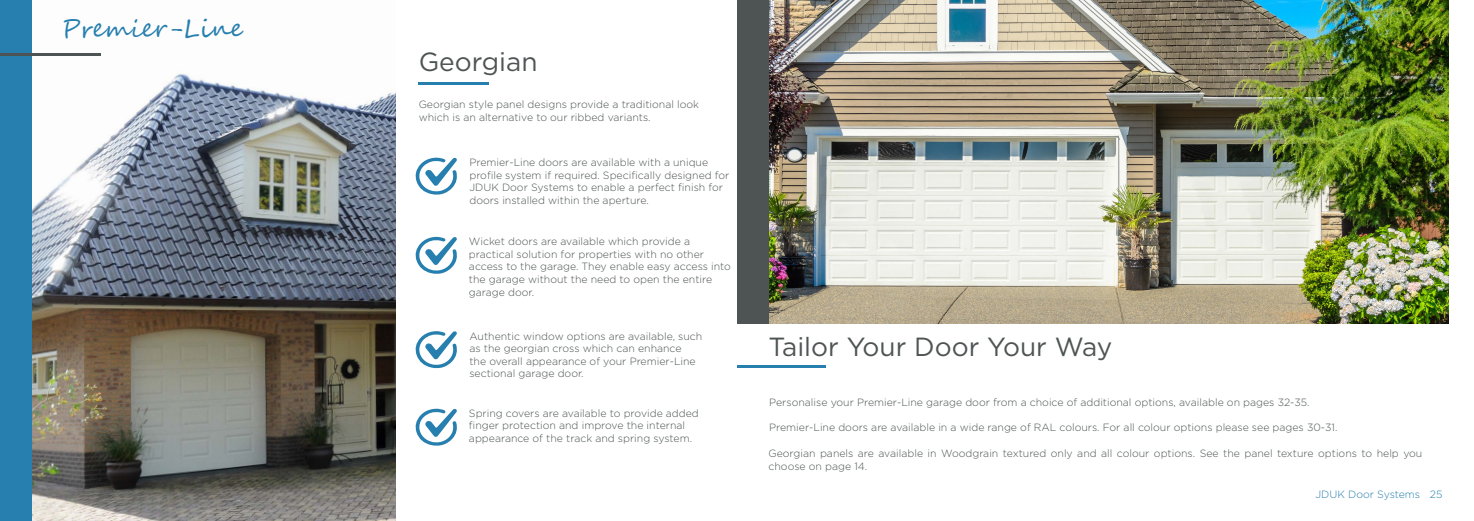
<style>
.page{position:relative;width:1474px;height:521px;background:#fff}
.page>*{position:absolute;margin:0;border:0;box-sizing:border-box;transform-origin:0 0}
.t1{font:26.25px "Gotham";color:#4d5453}
.t2{font:24.5px "Segoe Script";color:#267fae}
.t3{font:300 10.5px/12.6px "Gotham";color:#4d5453}
.t4{font:300 10.5px "Gotham";color:#267fae}
</style>
<div class="page">
<div style="left:737px;top:0;width:55px;height:324px;background:#4d5453"></div>
<img style="left:769px;top:0;width:678px;height:324px">
<hr style="left:737px;top:365px;width:88px;height:3px;background:#267fae">
<img style="left:32px;top:53px;width:363px;height:468px">
<hr style="left:419px;top:82px;width:70px;height:2px;background:#267fae">
<div style="left:0;top:0;width:32px;height:521px;background:#267fae"></div>
<hr style="left:0;top:53px;width:100px;height:2px;background:#4d5453">
<svg style="left:415px;top:409px;width:42px;height:37px"></svg>
<svg style="left:415px;top:331px;width:42px;height:38px"></svg>
<svg style="left:415px;top:237px;width:42px;height:37px"></svg>
<svg style="left:415px;top:158px;width:42px;height:37px"></svg>
<h2 class="t2" style="left:61px;top:10px;width:183px">Premier-Line</h2>
<h1 class="t1" style="left:419px;top:45px;width:120px">Georgian</h1>
<p class="t3" style="left:419px;top:98px;width:282px">Georgian style panel designs provide a traditional look which is an alternative to our ribbed variants.</p>
<p class="t3" style="left:469px;top:156px;width:261px">Premier-Line doors are available with a unique profile system if required. Specifically designed for JDUK Door Systems to enable a perfect finish for doors installed within the aperture.</p>
<p class="t3" style="left:469px;top:235px;width:263px">Wicket doors are available which provide a practical solution for properties with no other access to the garage. They enable easy access into the garage without the need to open the entire garage door.</p>
<p class="t3" style="left:469px;top:329px;width:234px">Authentic window options are available, such as the georgian cross which can enhance<br>the overall appearance of your Premier-Line sectional garage door.</p>
<p class="t3" style="left:469px;top:406px;width:231px">Spring covers are available to provide added finger protection and improve the internal appearance of the track and spring system.</p>
<h1 class="t1" style="left:768px;top:330px;width:345px">Tailor Your Door Your Way</h1>
<p class="t3" style="left:769px;top:396px;width:542px">Personalise your Premier-Line garage door from a choice of additional options, available on pages 32-35.</p>
<p class="t3" style="left:769px;top:421px;width:569px">Premier-Line doors are available in a wide range of RAL colours. For all colour options please see pages 30-31.</p>
<p class="t3" style="left:768px;top:447px;width:655px">Georgian panels are available in Woodgrain textured only and all colour options. See the panel texture options to help you choose on page 14.</p>
<p class="t4" style="left:1315px;top:487px;width:128px">JDUK Door Systems 25</p>
</div>
